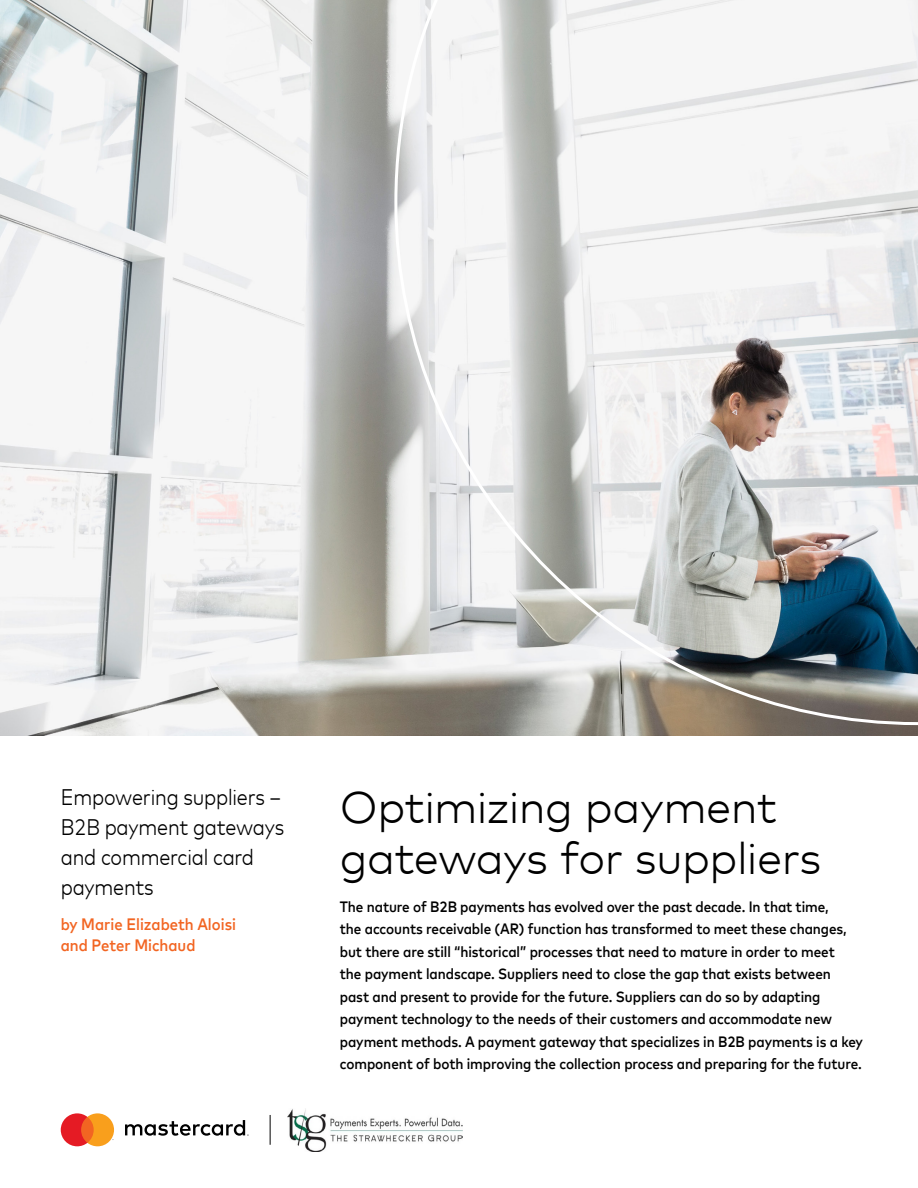
<style>
.page{position:relative;width:918px;height:1188px;background:#fff}
.page>*{position:absolute;margin:0;border:0;box-sizing:border-box;transform-origin:0 0}
.t1{font:300 45px/51px "Mark Offc For MC";letter-spacing:-.015em;color:#000}
.t2{font:300 22.5px/30px "Mark For MC Nrw";letter-spacing:-.01em;color:#000}
.t3{font:500 16.5px/21px "Mark For MC Nrw";color:#f26522}
.t4{font:500 15px/22.5px "Mark For MC Nrw";letter-spacing:-.005em;color:#000}
</style>
<div class="page">
<img style="left:0;top:0;width:918px;height:736px">
<svg style="left:61px;top:1113px;width:53px;height:33px;background:#f17743"></svg>
<svg style="left:125px;top:1120px;width:124px;height:16px"></svg>
<img style="left:288px;top:1109px;width:174px;height:42px">
<hr style="left:270px;top:1115px;width:1px;height:30px;background:#000">
<svg style="left:393px;top:0;width:525px;height:727px"></svg>
<h2 class="t2" style="left:61px;top:781px;width:225px">Empowering suppliers –<br>B2B payment gateways and commercial card payments</h2>
<p class="t3" style="left:61px;top:912px;width:177px">by Marie Elizabeth Aloisi and Peter Michaud</p>
<h1 class="t1" style="left:340px;top:778px;width:483px">Optimizing payment gateways for suppliers</h1>
<p class="t4" style="left:340px;top:894px;width:525px">The nature of B2B payments has evolved over the past decade. In that time,<br>the accounts receivable (AR) function has transformed to meet these changes, but there are still “historical” processes that need to mature in order to meet<br>the payment landscape. Suppliers need to close the gap that exists between past and present to provide for the future. Suppliers can do so by adapting payment technology to the needs of their customers and accommodate new payment methods. A payment gateway that specializes in B2B payments is a key component of both improving the collection process and preparing for the future.</p>
</div>
